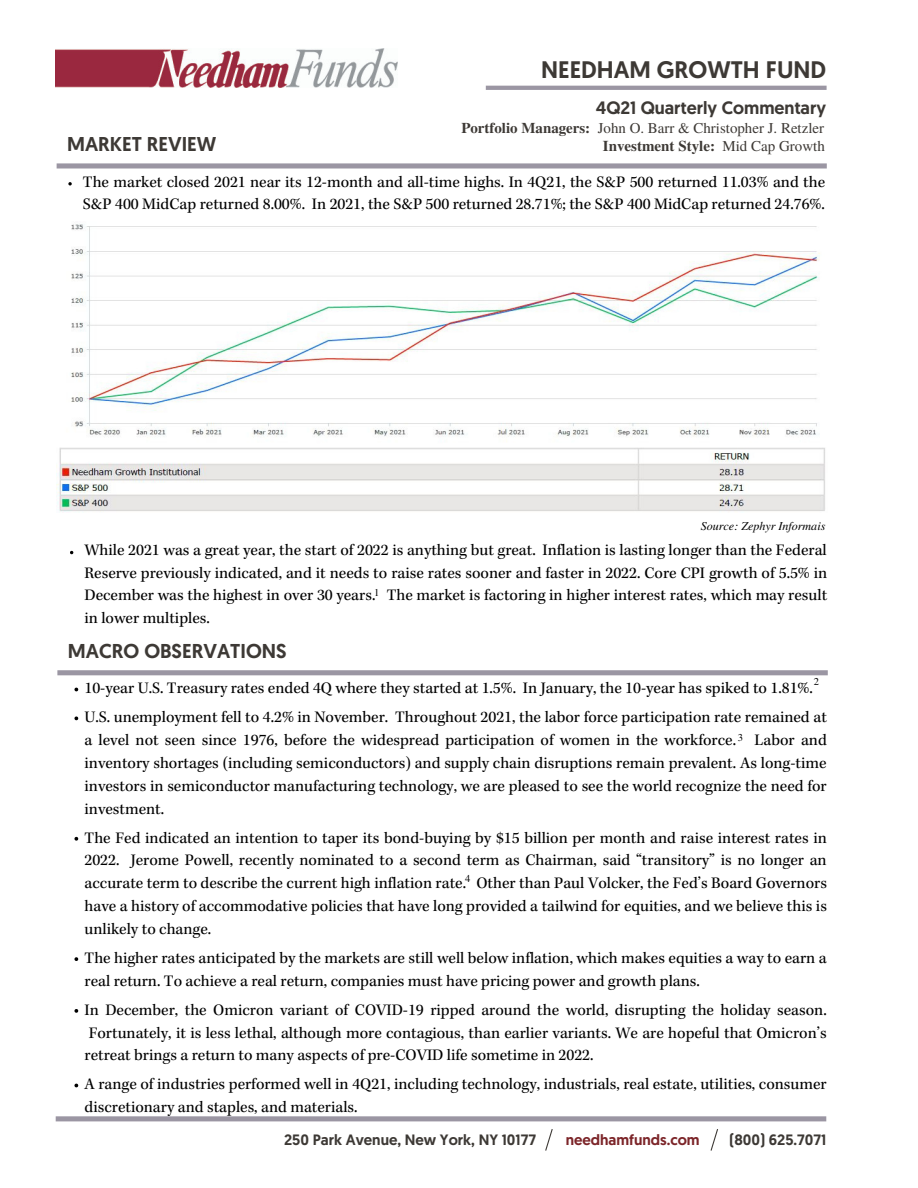
<style>
.page{position:relative;width:918px;height:1188px;background:#fff}
.page>*{position:absolute;margin:0;border:0;box-sizing:border-box;transform-origin:0 0}
.t1{font:500 23.85px "Geomanist";color:#3d3935}
.t2{font:500 20.1px "Geomanist";color:#3d3935}
.t3{font:500 19.95px "Geomanist";color:#3d3935}
.t4{font:500 17.85px "Geomanist";color:#3d3935}
.t5{font:16.5px/22.8px "Kepler Std";color:#000;text-align:justify}
.t6{font:15px "Te X Gyre Termes";color:#3d3935}
.t7{font:500 15px "Geomanist";color:#3d3935}
.t8{font:700 15px "Te X Gyre Termes";color:#3d3935}
.t9{font:500 15px "Geomanist";color:#7c2529}
.t10{font:italic 12px "Te X Gyre Termes";color:#000}
.t11{font:10.5px "Te X Gyre Termes";color:#000}
.s1{font-weight:700}
.s2{font-weight:400}
</style>
<div class="page">
<img style="left:56px;top:48px;width:342px;height:40px">
<svg style="left:486px;top:86px;width:341px;height:4px"></svg>
<svg style="left:56px;top:1116px;width:770px;height:5px;background:#a19ca9"></svg>
<svg style="left:545px;top:1129px;width:8px;height:22px"></svg>
<svg style="left:711px;top:1129px;width:7px;height:22px"></svg>
<svg style="left:57px;top:670px;width:771px;height:5px;background:#9f9ba7"></svg>
<svg style="left:57px;top:163px;width:770px;height:6px;background:#aaa6b0"></svg>
<img style="left:56px;top:224px;width:769px;height:288px">
<svg style="left:68px;top:182px;width:4px;height:3px"></svg>
<svg style="left:74px;top:688px;width:4px;height:3px"></svg>
<svg style="left:74px;top:717px;width:4px;height:3px"></svg>
<svg style="left:74px;top:837px;width:4px;height:4px"></svg>
<svg style="left:74px;top:957px;width:4px;height:4px"></svg>
<svg style="left:74px;top:1009px;width:4px;height:4px"></svg>
<svg style="left:74px;top:1084px;width:4px;height:3px"></svg>
<p class="t3" style="left:67px;top:132px;width:151px">MARKET REVIEW</p>
<p class="t1" style="left:541px;top:56px;width:287px">NEEDHAM GROWTH FUND</p>
<p class="t4" style="left:596px;top:97px;width:232px">4Q21 Quarterly Commentary</p>
<p class="t6" style="left:461px;top:117px;width:364px"><span class="s1">Portfolio Managers:</span> John O. Barr &amp; Christopher J. Retzler</p>
<p class="t8" style="left:603px;top:134px;width:223px">Investment Style: <span class="s2">Mid Cap Growth</span></p>
<p class="t5" style="left:83px;top:172px;width:744px">The market closed 2021 near its 12-month and all-time highs. In 4Q21, the S&amp;P 500 returned 11.03% and the<br>S&amp;P 400 MidCap returned 8.00%. In 2021, the S&amp;P 500 returned 28.71%; the S&amp;P 400 MidCap returned 24.76%.</p>
<p class="t10" style="left:701px;top:518px;width:126px">Source: Zephyr Informais</p>
<p class="t5" style="left:85px;top:541px;width:744px">While 2021 was a great year, the start of 2022 is anything but great. Inflation is lasting longer than the Federal Reserve previously indicated, and it needs to raise rates sooner and faster in 2022. Core CPI growth of 5.5% in December was the highest in over 30 years. The market is factoring in higher interest rates, which may result in lower multiples.</p>
<p class="t11" style="left:374px;top:585px;width:7px">1</p>
<p class="t2" style="left:68px;top:639px;width:220px">MACRO OBSERVATIONS</p>
<p class="t11" style="left:814px;top:674px;width:7px">2</p>
<p class="t5" style="left:85px;top:679px;width:730px">10-year U.S. Treasury rates ended 4Q where they started at 1.5%. In January, the 10-year has spiked to 1.81%.</p>
<p class="t5" style="left:85px;top:707px;width:744px">U.S. unemployment fell to 4.2% in November. Throughout 2021, the labor force participation rate remained at a level not seen since 1976, before the widespread participation of women in the workforce. Labor and inventory shortages (including semiconductors) and supply chain disruptions remain prevalent. As long-time investors in semiconductor manufacturing technology, we are pleased to see the world recognize the need for investment.</p>
<p class="t5" style="left:85px;top:828px;width:744px">The Fed indicated an intention to taper its bond-buying by $15 billion per month and raise interest rates in 2022. Jerome Powell, recently nominated to a second term as Chairman, said “transitory” is no longer an accurate term to describe the current high inflation rate. Other than Paul Volcker, the Fed’s Board Governors have a history of accommodative policies that have long provided a tailwind for equities, and we believe this is unlikely to change.</p>
<p class="t5" style="left:85px;top:948px;width:744px">The higher rates anticipated by the markets are still well below inflation, which makes equities a way to earn a real return. To achieve a real return, companies must have pricing power and growth plans.</p>
<p class="t5" style="left:85px;top:1000px;width:744px">In December, the Omicron variant of COVID-19 ripped around the world, disrupting the holiday season.<br>Fortunately, it is less lethal, although more contagious, than earlier variants. We are hopeful that Omicron’s retreat brings a return to many aspects of pre-COVID life sometime in 2022.</p>
<p class="t5" style="left:85px;top:1075px;width:744px">A range of industries performed well in 4Q21, including technology, industrials, real estate, utilities, consumer discretionary and staples, and materials.</p>
<p class="t11" style="left:738px;top:730px;width:7px">3</p>
<p class="t11" style="left:465px;top:871px;width:7px">4</p>
<p class="t7" style="left:284px;top:1131px;width:253px">250 Park Avenue, New York, NY 10177</p>
<p class="t9" style="left:566px;top:1131px;width:135px">needhamfunds.com</p>
<p class="t7" style="left:729px;top:1131px;width:98px">(800) 625.7071</p>
</div>
